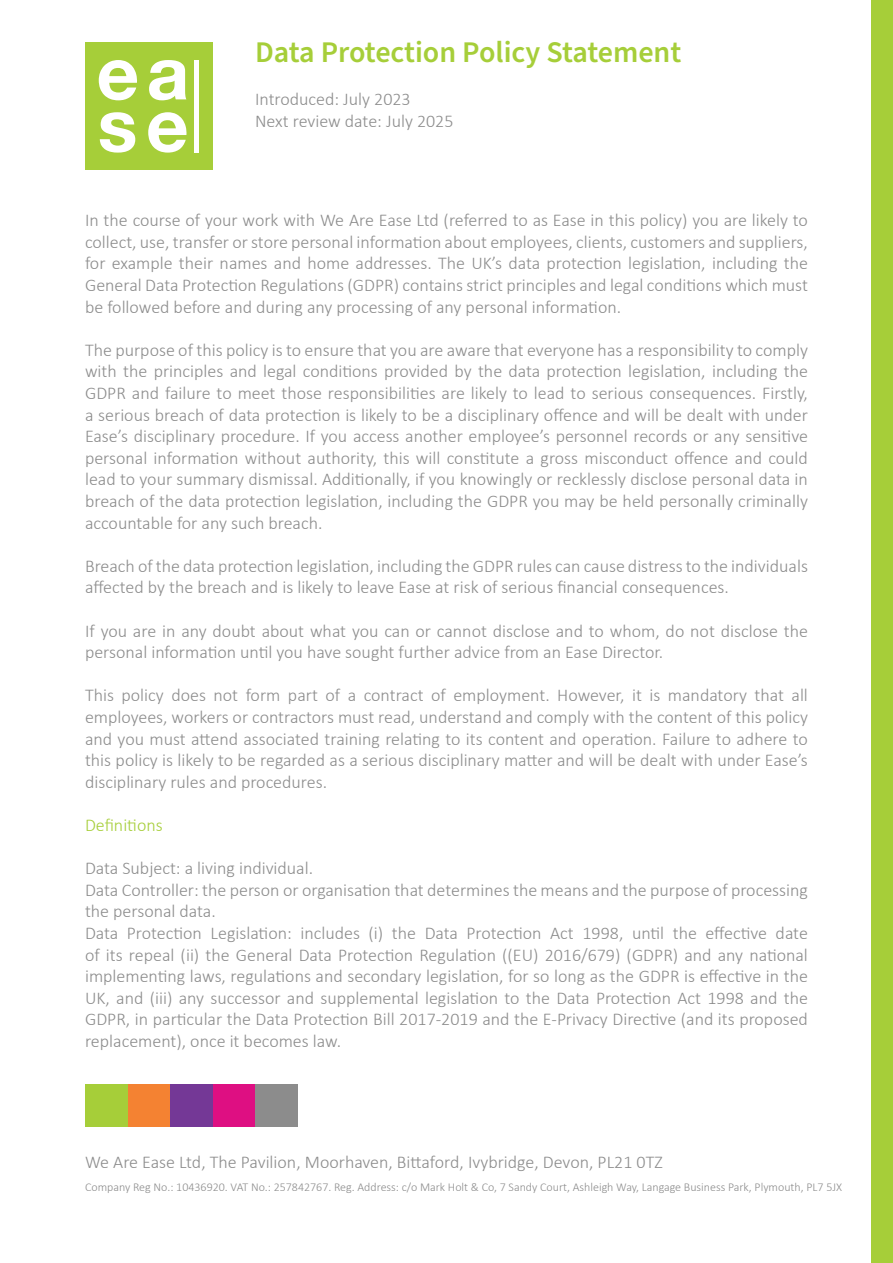
<style>
.page{position:relative;width:893px;height:1263px;background:#fff}
.page>*{position:absolute;margin:0;border:0;box-sizing:border-box;transform-origin:0 0}
.t1{font:600 30px "Source Sans Pro";color:#a6ce39}
.t2{font:300 18px/21.6px "Calibri";color:#8c8c8c}
.t3{font:300 18px "Calibri";color:#a6ce39}
.t4{font:300 12px "Calibri";color:#8c8c8c}
</style>
<div class="page">
<div style="left:85px;top:43px;width:128px;height:127px;background:#a6ce39"></div>
<svg style="left:148px;top:112px;width:39px;height:41px"></svg>
<svg style="left:100px;top:112px;width:35px;height:41px"></svg>
<svg style="left:149px;top:60px;width:37px;height:40px"></svg>
<svg style="left:99px;top:60px;width:38px;height:40px"></svg>
<hr style="left:195px;top:60px;width:4px;height:93px;background:#fff">
<div style="left:872px;top:0;width:21px;height:1263px;background:#a6ce39"></div>
<div style="left:255px;top:1084px;width:43px;height:43px;background:#8c8c8c"></div>
<div style="left:213px;top:1084px;width:42px;height:43px;background:#de0f82"></div>
<div style="left:170px;top:1084px;width:43px;height:43px;background:#743896"></div>
<div style="left:128px;top:1084px;width:42px;height:43px;background:#f48232"></div>
<div style="left:85px;top:1084px;width:43px;height:43px;background:#a6ce39"></div>
<h1 class="t1" style="left:255px;top:32px;width:428px">Data Protection Policy Statement</h1>
<p class="t2" style="left:255px;top:88px;width:200px">Introduced: July 2023<br>Next review date: July 2025</p>
<p class="t2" style="left:85px;top:209px;width:724px;text-align:justify">In the course of your work with We Are Ease Ltd (referred to as Ease in this policy) you are likely to collect, use, transfer or store personal information about employees, clients, customers and suppliers, for example their names and home addresses. The UK’s data protection legislation, including the General Data Protection Regulations (GDPR) contains strict principles and legal conditions which must be followed before and during any processing of any personal information.</p>
<p class="t2" style="left:85px;top:339px;width:724px;text-align:justify">The purpose of this policy is to ensure that you are aware that everyone has a responsibility to comply with the principles and legal conditions provided by the data protection legislation, including the GDPR and failure to meet those responsibilities are likely to lead to serious consequences. Firstly, a serious breach of data protection is likely to be a disciplinary offence and will be dealt with under Ease’s disciplinary procedure. If you access another employee’s personnel records or any sensitive personal information without authority, this will constitute a gross misconduct offence and could lead to your summary dismissal. Additionally, if you knowingly or recklessly disclose personal data in breach of the data protection legislation, including the GDPR you may be held personally criminally accountable for any such breach.</p>
<p class="t2" style="left:85px;top:555px;width:724px">Breach of the data protection legislation, including the GDPR rules can cause distress to the individuals affected by the breach and is likely to leave Ease at risk of serious financial consequences.</p>
<p class="t2" style="left:85px;top:620px;width:724px">If you are in any doubt about what you can or cannot disclose and to whom, do not disclose the personal information until you have sought further advice from an Ease Director.</p>
<p class="t2" style="left:85px;top:684px;width:724px;text-align:justify">This policy does not form part of a contract of employment. However, it is mandatory that all employees, workers or contractors must read, understand and comply with the content of this policy and you must attend associated training relating to its content and operation. Failure to adhere to this policy is likely to be regarded as a serious disciplinary matter and will be dealt with under Ease’s disciplinary rules and procedures.</p>
<p class="t3" style="left:85px;top:814px;width:79px">Definitions</p>
<p class="t2" style="left:85px;top:857px;width:724px">Data Subject: a living individual.<br>Data Controller: the person or organisation that determines the means and the purpose of processing the personal data.<br>Data Protection Legislation: includes (i) the Data Protection Act 1998, until the effective date of its repeal (ii) the General Data Protection Regulation ((EU) 2016/679) (GDPR) and any national implementing laws, regulations and secondary legislation, for so long as the GDPR is effective in the UK, and (iii) any successor and supplemental legislation to the Data Protection Act 1998 and the GDPR, in particular the Data Protection Bill 2017-2019 and the E-Privacy Directive (and its proposed replacement), once it becomes law.</p>
<p class="t2" style="left:85px;top:1151px;width:579px">We Are Ease Ltd, The Pavilion, Moorhaven, Bittaford, Ivybridge, Devon, PL21 0TZ</p>
<p class="t4" style="left:85px;top:1179px;width:758px">Company Reg No.: 10436920. VAT No.: 257842767. Reg. Address: c/o Mark Holt &amp; Co, 7 Sandy Court, Ashleigh Way, Langage Business Park, Plymouth, PL7 5JX</p>
</div>
